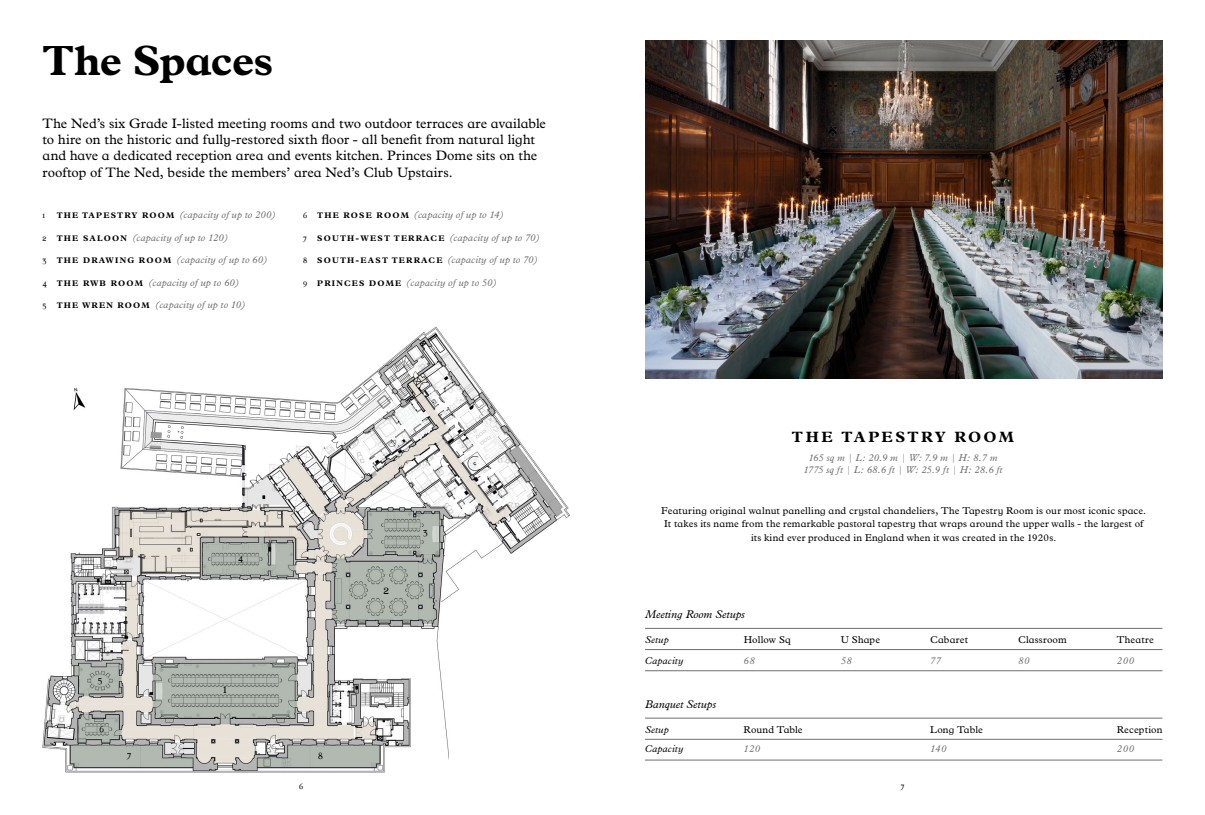
<style>
.page{position:relative;width:1205px;height:815px;background:#fff}
.page>*{position:absolute;margin:0;border:0;box-sizing:border-box;transform-origin:0 0}
.t1{font:700 42.5px "Plantin MT Schlbk";letter-spacing:-.02em;color:#000}
.t2{font:700 15px "Plantin MT Schlbk";letter-spacing:.15em;color:#000}
.t3{font:13.75px/16.2px "Plantin MT Schlbk";letter-spacing:.005em;color:#000}
.t4{font:12.5px "NED Numerals";color:#000}
.t5{font:italic 11.25px "Plantin MT Schlbk";color:#000}
.t6{font:italic 10px "Plantin MT Schlbk";letter-spacing:.02em;color:#706f6f}
.t7{font:10px/13.8px "Plantin MT Schlbk";letter-spacing:.015em;color:#000;text-align:center}
.t8{font:italic 10px "Plantin MT Schlbk";letter-spacing:.02em;color:#000}
.t9{font:10px "NED Numerals";color:#000}
.t10{font:8.75px "NED Numerals";color:#000}
.s1{font-family:"NED Numerals";font-style:normal;font-size:8.75px;color:#000}
.s2{font-weight:700;font-style:normal;font-size:8.12px;color:#000}
</style>
<div class="page">
<img style="left:42px;top:326px;width:527px;height:447px">
<div style="left:449px;top:648px;width:185px;height:125px;background:#fff"></div>
<img style="left:645px;top:41px;width:517px;height:337px">
<hr style="left:645px;top:649px;width:517px;height:1px;background:#706f6f">
<hr style="left:645px;top:739px;width:517px;height:1px;background:#706f6f">
<hr style="left:645px;top:670px;width:517px;height:1px;background:#706f6f">
<hr style="left:645px;top:760px;width:517px;height:1px;background:#706f6f">
<hr style="left:645px;top:628px;width:517px;height:1px;background:#706f6f">
<hr style="left:645px;top:718px;width:517px;height:1px;background:#706f6f">
<h1 class="t1" style="left:43px;top:36px;width:232px">The Spaces</h1>
<p class="t3" style="left:43px;top:115px;width:505px">The Ned’s six Grade I-listed meeting rooms and two outdoor terraces are available to hire on the historic and fully-restored sixth floor - all benefit from natural light and have a dedicated reception area and events kitchen. Princes Dome sits on the rooftop of The Ned, beside the members’ area Ned’s Club Upstairs.</p>
<p class="t6" style="left:303px;top:209px;width:203px"><span class="s1">6</span> <span class="s2">THE ROSE ROOM</span> (capacity of up to 14)</p>
<p class="t6" style="left:303px;top:231px;width:239px"><span class="s1">7</span> <span class="s2">SOUTH-WEST TERRACE</span> (capacity of up to 70)</p>
<p class="t6" style="left:303px;top:254px;width:237px"><span class="s1">8</span> <span class="s2">SOUTH-EAST TERRACE</span> (capacity of up to 70)</p>
<p class="t6" style="left:303px;top:276px;width:196px"><span class="s1">9</span> <span class="s2">PRINCES DOME</span> (capacity of up to 50)</p>
<p class="t10" style="left:43px;top:212px;width:4px">1</p>
<p class="t6" style="left:57px;top:209px;width:221px"><span class="s2">THE TAPESTRY ROOM</span> (capacity of up to 200)</p>
<p class="t6" style="left:43px;top:231px;width:187px"><span class="s1">2</span> <span class="s2">THE SALOON</span> (capacity of up to 120)</p>
<p class="t6" style="left:43px;top:254px;width:227px"><span class="s1">3</span> <span class="s2">THE DRAWING ROOM</span> (capacity of up to 60)</p>
<p class="t6" style="left:43px;top:276px;width:198px"><span class="s1">4</span> <span class="s2">THE RWB ROOM</span> (capacity of up to 60)</p>
<p class="t6" style="left:43px;top:299px;width:205px"><span class="s1">5</span> <span class="s2">THE WREN ROOM</span> (capacity of up to 10)</p>
<p class="t9" style="left:238px;top:554px;width:7px">4</p>
<p class="t9" style="left:98px;top:676px;width:6px">5</p>
<p class="t9" style="left:99px;top:725px;width:6px">6</p>
<p class="t4" style="left:223px;top:685px;width:5px">1</p>
<p class="t9" style="left:127px;top:751px;width:6px">7</p>
<p class="t9" style="left:318px;top:752px;width:6px">8</p>
<p class="t4" style="left:383px;top:585px;width:7px">2</p>
<p class="t9" style="left:423px;top:528px;width:6px">3</p>
<h2 class="t2" style="left:792px;top:428px;width:223px">THE TAPESTRY ROOM</h2>
<p class="t6" style="left:803px;top:464px;width:200px">1775 sq ft | L: 68.6 ft | W: 25.9 ft | H: 28.6 ft</p>
<p class="t6" style="left:808px;top:452px;width:191px">165 sq m | L: 20.9 m | W: 7.9 m | H: 8.7 m</p>
<p class="t7" style="left:661px;top:503px;width:486px">Featuring original walnut panelling and crystal chandeliers, The Tapestry Room is our most iconic space.<br>It takes its name from the remarkable pastoral tapestry that wraps around the upper walls - the largest of its kind ever produced in England when it was created in the 1920s.</p>
<p class="t5" style="left:645px;top:608px;width:102px">Meeting Room Setups</p>
<p class="t8" style="left:645px;top:634px;width:25px">Setup</p>
<p class="t7" style="left:744px;top:633px;width:49px">Hollow Sq</p>
<p class="t7" style="left:841px;top:633px;width:41px">U Shape</p>
<p class="t7" style="left:930px;top:633px;width:39px">Cabaret</p>
<p class="t7" style="left:1018px;top:633px;width:50px">Classroom</p>
<p class="t7" style="left:1117px;top:633px;width:38px">Theatre</p>
<p class="t8" style="left:645px;top:655px;width:40px">Capacity</p>
<p class="t6" style="left:743px;top:655px;width:13px">68</p>
<p class="t6" style="left:841px;top:655px;width:12px">58</p>
<p class="t6" style="left:930px;top:655px;width:12px">77</p>
<p class="t6" style="left:1018px;top:655px;width:13px">80</p>
<p class="t6" style="left:1117px;top:655px;width:19px">200</p>
<p class="t5" style="left:645px;top:698px;width:73px">Banquet Setups</p>
<p class="t8" style="left:645px;top:723px;width:25px">Setup</p>
<p class="t7" style="left:743px;top:722px;width:60px">Round Table</p>
<p class="t7" style="left:930px;top:722px;width:54px">Long Table</p>
<p class="t7" style="left:1117px;top:722px;width:47px">Reception</p>
<p class="t8" style="left:645px;top:743px;width:40px">Capacity</p>
<p class="t6" style="left:743px;top:743px;width:18px">120</p>
<p class="t6" style="left:930px;top:743px;width:18px">140</p>
<p class="t6" style="left:1117px;top:743px;width:19px">200</p>
<p class="t10" style="left:299px;top:783px;width:6px">6</p>
<p class="t10" style="left:901px;top:783px;width:5px">7</p>
</div>
